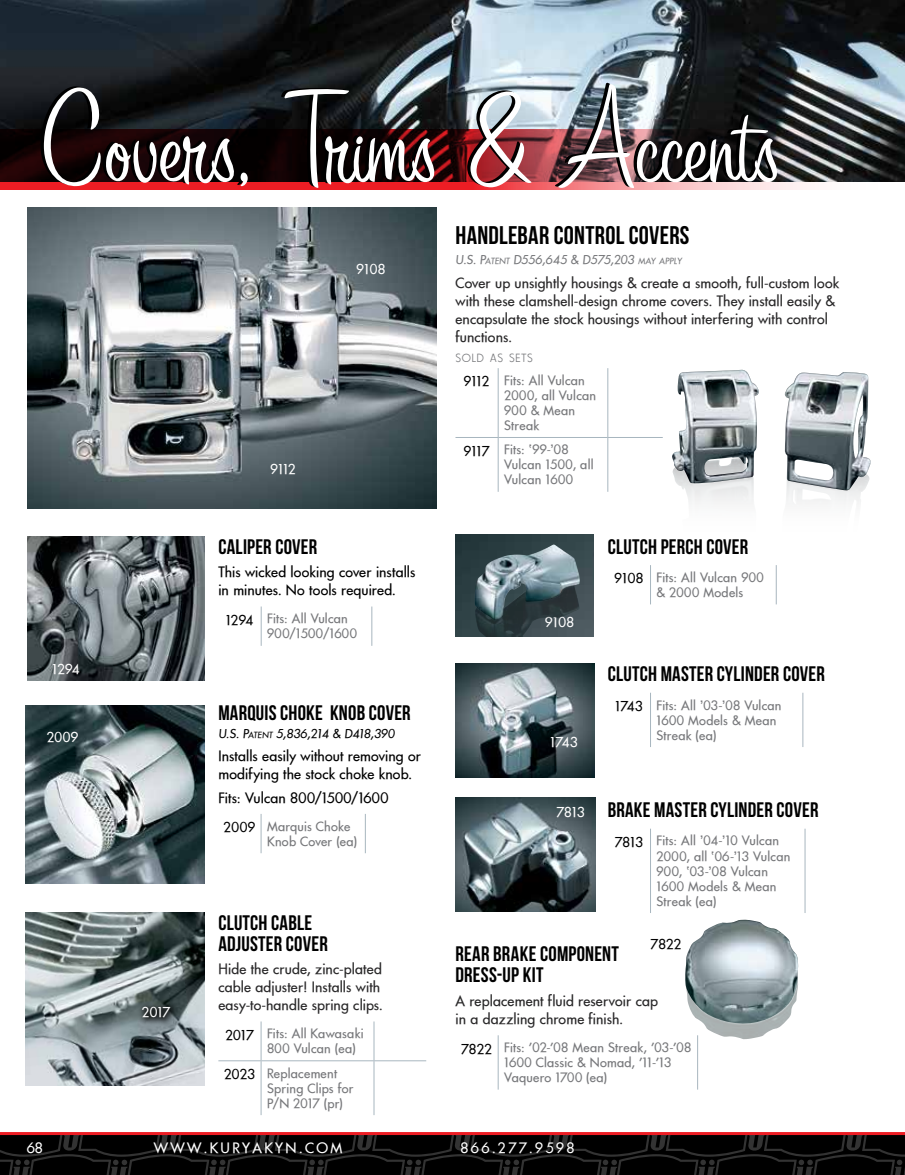
<style>
.page{position:relative;width:905px;height:1175px;background:#fff}
.page>*{position:absolute;margin:0;border:0;box-sizing:border-box;transform-origin:0 0}
.t1{font:133.5px "Sign Painter House Casual";color:#fff}
.t2{font:25.5px "Bebas Neue";color:#000}
.t3{font:21px/21px "Bebas Neue";letter-spacing:.01em;color:#000}
.t4{font:15px/18px "Donata";letter-spacing:.01em;color:#292829}
.t5{font:15px/18px "Donata";letter-spacing:.01em;color:#000}
.t6{font:15px "Donata";letter-spacing:.16em;color:#fff}
.t7{font:14.25px "Donata";color:#fff}
.t8{font:14.25px "Donata";color:#000}
.t9{font:13.5px/15px "Donata";letter-spacing:.02em;color:#77787b}
.t10{font:12.75px "Donata";color:#77787b}
.t11{font:12.75px "Donata";color:#000}
.t12{font:11.55px "Fundamental Brigade Scvhlank";letter-spacing:.065em;color:#77787b}
.s1{font-size:14.25px;color:#000}
.s2{font-size:8.85px}
</style>
<div class="page">
<hr style="left:498px;top:1035px;width:1px;height:54px;background:#a8b6bf">
<hr style="left:697px;top:1035px;width:1px;height:54px;background:#a8b6bf">
<img style="left:697px;top:1025px;width:85px;height:14px">
<img style="left:685px;top:919px;width:113px;height:106px">
<img style="left:455px;top:534px;width:139px;height:102px">
<img style="left:0;top:0;width:904px;height:129px">
<hr style="left:650px;top:692px;width:1px;height:55px;background:#a8b6bf">
<hr style="left:802px;top:692px;width:1px;height:55px;background:#a8b6bf">
<hr style="left:650px;top:828px;width:1px;height:85px;background:#a8b6bf">
<hr style="left:804px;top:828px;width:1px;height:85px;background:#a8b6bf">
<img style="left:28px;top:207px;width:408px;height:301px">
<hr style="left:498px;top:368px;width:1px;height:69px;background:#a8b6bf">
<hr style="left:607px;top:368px;width:1px;height:69px;background:#a8b6bf">
<hr style="left:455px;top:437px;width:43px;height:1px;background:#a8b6bf">
<hr style="left:498px;top:437px;width:110px;height:1px;background:#a8b6bf">
<hr style="left:498px;top:438px;width:1px;height:54px;background:#a8b6bf">
<hr style="left:608px;top:437px;width:54px;height:1px;background:#a8b6bf">
<hr style="left:607px;top:438px;width:1px;height:54px;background:#a8b6bf">
<hr style="left:650px;top:565px;width:1px;height:39px;background:#a8b6bf">
<hr style="left:775px;top:565px;width:1px;height:39px;background:#a8b6bf">
<img style="left:455px;top:663px;width:139px;height:114px">
<img style="left:455px;top:797px;width:140px;height:114px">
<img style="left:25px;top:705px;width:180px;height:178px">
<hr style="left:261px;top:814px;width:1px;height:39px;background:#a8b6bf">
<hr style="left:365px;top:814px;width:1px;height:39px;background:#a8b6bf">
<img style="left:28px;top:537px;width:177px;height:143px">
<hr style="left:261px;top:606px;width:1px;height:40px;background:#a8b6bf">
<hr style="left:371px;top:606px;width:1px;height:40px;background:#a8b6bf">
<svg style="left:0;top:129px;width:904px;height:61px;background:#4d2427"></svg>
<img style="left:672px;top:370px;width:198px;height:120px">
<img style="left:475px;top:619px;width:104px;height:17px">
<img style="left:474px;top:544px;width:106px;height:75px">
<img style="left:25px;top:912px;width:180px;height:173px">
<hr style="left:261px;top:1021px;width:1px;height:39px;background:#a8b6bf">
<hr style="left:373px;top:1021px;width:1px;height:39px;background:#a8b6bf">
<hr style="left:218px;top:1060px;width:43px;height:1px;background:#a8b6bf">
<hr style="left:261px;top:1060px;width:113px;height:1px;background:#a8b6bf">
<hr style="left:261px;top:1061px;width:1px;height:54px;background:#a8b6bf">
<hr style="left:374px;top:1060px;width:52px;height:1px;background:#a8b6bf">
<hr style="left:373px;top:1061px;width:1px;height:54px;background:#a8b6bf">
<div style="left:137px;top:1001px;width:41px;height:25px;background:#000;opacity:.75"></div>
<svg style="left:0;top:1104px;width:904px;height:70px"></svg>
<hr style="left:0;top:1132px;width:904px;height:3px;background:#ed1d24">
<div style="left:152px;top:1140px;width:426px;height:17px;background:#000;opacity:.55"></div>
<p class="t1" style="left:41px;top:68px;width:740px">Covers, Trims &amp; Accents</p>
<p class="t7" style="left:356px;top:261px;width:30px">9108</p>
<p class="t7" style="left:270px;top:461px;width:27px">9112</p>
<p class="t3" style="left:218px;top:535px;width:9px">CALIPER</p>
<p class="t3" style="left:275px;top:535px;width:10px">COVER</p>
<p class="t5" style="left:218px;top:563px;width:198px">This wicked looking cover installs in minutes. No tools required.</p>
<p class="t9" style="left:267px;top:611px;width:91px;text-indent:-41px"><span class="s1">1294</span> Fits: All Vulcan<br>900/1500/1600</p>
<p class="t2" style="left:455px;top:221px;width:12px">HANDLEBAR</p>
<p class="t2" style="left:553px;top:221px;width:11px">CONTROL</p>
<p class="t2" style="left:628px;top:221px;width:11px">COVERS</p>
<p class="t10" style="left:455px;top:253px;width:229px">U.S. P<span class="s2">ATENT</span> D556,645 &amp; D575,203 <span class="s2">MAY APPLY</span></p>
<p class="t4" style="left:455px;top:274px;width:385px">Cover up unsightly housings &amp; create a smooth, full-custom look with these clamshell-design chrome covers. They install easily &amp; encapsulate the stock housings without interfering with control functions.</p>
<p class="t12" style="left:455px;top:351px;width:79px">SOLD AS SETS</p>
<p class="t9" style="left:504px;top:373px;width:94px;text-indent:-40px"><span class="s1">9112</span> Fits: All Vulcan<br>2000, all Vulcan<br>900 &amp; Mean<br>Streak</p>
<p class="t9" style="left:504px;top:442px;width:91px;text-indent:-40px"><span class="s1">9117</span> Fits: ‘99-’08<br>Vulcan 1500, all<br>Vulcan 1600</p>
<p class="t7" style="left:545px;top:614px;width:30px">9108</p>
<p class="t3" style="left:608px;top:535px;width:62px">CLUTCH PERCH</p>
<p class="t3" style="left:706px;top:535px;width:10px">COVER</p>
<p class="t9" style="left:656px;top:570px;width:109px;text-indent:-42px"><span class="s1">9108</span> Fits: All Vulcan 900 &amp; 2000 Models</p>
<p class="t7" style="left:52px;top:660px;width:29px">1294</p>
<p class="t3" style="left:218px;top:702px;width:160px">MARQUIS CHOKE KNOB COVER</p>
<p class="t11" style="left:218px;top:726px;width:179px">U.S. P<span class="s2">ATENT</span> 5,836,214 &amp; D418,390</p>
<p class="t5" style="left:218px;top:747px;width:204px">Installs easily without removing or modifying the stock choke knob.</p>
<p class="t5" style="left:218px;top:788px;width:172px">Fits: Vulcan 800/1500/1600</p>
<p class="t9" style="left:267px;top:818px;width:92px;text-indent:-43px"><span class="s1">2009</span> Marquis Choke<br>Knob Cover (ea)</p>
<p class="t7" style="left:47px;top:728px;width:33px">2009</p>
<p class="t7" style="left:550px;top:733px;width:29px">1743</p>
<p class="t7" style="left:556px;top:804px;width:30px">7813</p>
<p class="t3" style="left:608px;top:663px;width:63px">CLUTCH MASTER</p>
<p class="t3" style="left:716px;top:663px;width:26px">CYLINDER</p>
<p class="t3" style="left:783px;top:663px;width:10px">COVER</p>
<p class="t9" style="left:656px;top:697px;width:127px;text-indent:-41px"><span class="s1">1743</span> Fits: All ’03-’08 Vulcan<br>1600 Models &amp; Mean<br>Streak (ea)</p>
<p class="t3" style="left:608px;top:799px;width:56px">BRAKE MASTER</p>
<p class="t3" style="left:710px;top:799px;width:26px">CYLINDER</p>
<p class="t3" style="left:776px;top:799px;width:10px">COVER</p>
<p class="t9" style="left:656px;top:833px;width:135px;text-indent:-42px"><span class="s1">7813</span> Fits: All ’04-’10 Vulcan<br>2000, all ‘06-’13 Vulcan<br>900, ‘03-’08 Vulcan<br>1600 Models &amp; Mean<br>Streak (ea)</p>
<p class="t7" style="left:142px;top:1004px;width:30px">2017</p>
<p class="t3" style="left:218px;top:911px;width:62px">CLUTCH CABLE<br>ADJUSTER</p>
<p class="t3" style="left:286px;top:932px;width:10px">COVER</p>
<p class="t4" style="left:218px;top:960px;width:166px">Hide the crude, zinc-plated cable adjuster! Installs with easy-to-handle spring clips.</p>
<p class="t9" style="left:267px;top:1026px;width:98px;text-indent:-42px"><span class="s1">2017</span> Fits: All Kawasaki<br>800 Vulcan (ea)</p>
<p class="t9" style="left:267px;top:1065px;width:88px;text-indent:-43px"><span class="s1">2023</span> Replacement<br>Spring Clips for<br>P/N 2017 (pr)</p>
<p class="t8" style="left:650px;top:935px;width:32px">7822</p>
<p class="t3" style="left:455px;top:943px;width:10px">REAR</p>
<p class="t3" style="left:493px;top:943px;width:57px">BRAKECOMPONENT</p>
<p class="t3" style="left:455px;top:964px;width:3px">DRESS</p>
<p class="t3" style="left:497px;top:964px;width:38px">-UP KIT</p>
<p class="t4" style="left:455px;top:992px;width:204px">A replacement fluid reservoir cap in a dazzling chrome finish.</p>
<p class="t9" style="left:504px;top:1040px;width:189px;text-indent:-43px"><span class="s1">7822</span> Fits: '02-'08 Mean Streak, '03-'08<br>1600 Classic &amp; Nomad, '11-'13<br>Vaquero 1700 (ea)</p>
<p class="t6" style="left:27px;top:1139px;width:18px">68</p>
<p class="t6" style="left:154px;top:1139px;width:18px">www</p>
<p class="t6" style="left:204px;top:1139px;width:115px">.Kur yak yn .com</p>
<p class="t6" style="left:460px;top:1139px;width:116px">866.277.9598</p>
</div>
